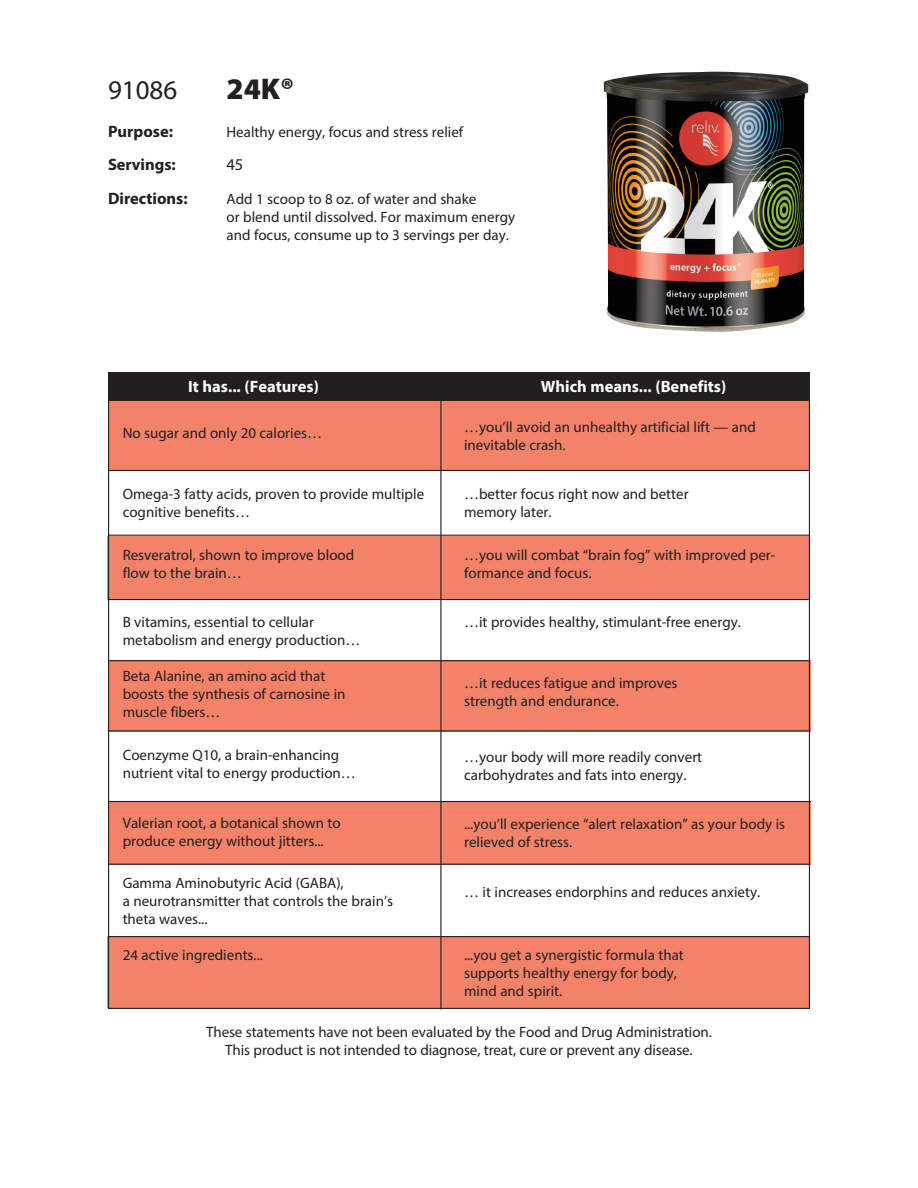
<style>
.page{position:relative;width:918px;height:1188px;background:#fff}
.page>*{position:absolute;margin:0;border:0;box-sizing:border-box;transform-origin:0 0}
.t1{font:900 30px "Myriad Pro";color:#231f20}
.t2{font:27px "Myriad Pro";color:#231f20}
.t3{font:700 16.5px "Myriad Pro";color:#fff}
.t4{font:700 16.5px "Myriad Pro";color:#231f20}
.t5{font:16.5px "Myriad Pro";color:#231f20}
.t6{font:15px/18px "Myriad Pro";color:#231f20}
</style>
<div class="page">
<div style="left:108px;top:936px;width:702px;height:72px;background:#f48269"></div>
<div style="left:108px;top:801px;width:702px;height:64px;background:#f48269"></div>
<div style="left:108px;top:661px;width:702px;height:71px;background:#f48269"></div>
<div style="left:108px;top:536px;width:702px;height:64px;background:#f48269"></div>
<div style="left:108px;top:400px;width:702px;height:71px;background:#f48269"></div>
<div style="left:108px;top:373px;width:702px;height:28px;background:#231f20"></div>
<hr style="left:108px;top:470px;width:702px;height:1px;background:#231f20">
<hr style="left:108px;top:599px;width:702px;height:1px;background:#231f20">
<hr style="left:108px;top:535px;width:702px;height:1px;background:#231f20">
<hr style="left:440px;top:396px;width:1px;height:613px;background:#231f20">
<hr style="left:108px;top:660px;width:702px;height:1px;background:#231f20">
<hr style="left:108px;top:730px;width:702px;height:1px;background:#231f20">
<hr style="left:108px;top:864px;width:702px;height:1px;background:#231f20">
<hr style="left:108px;top:936px;width:702px;height:1px;background:#231f20">
<hr style="left:109px;top:801px;width:702px;height:1px;background:#231f20">
<img style="left:603px;top:71px;width:206px;height:261px">
<p class="t2" style="left:108px;top:73px;width:71px">91086</p>
<p class="t1" style="left:226px;top:69px;width:70px">24K®</p>
<p class="t4" style="left:108px;top:121px;width:67px">Purpose:</p>
<p class="t6" style="left:226px;top:123px;width:238px">Healthy energy, focus and stress relief</p>
<p class="t4" style="left:108px;top:154px;width:69px">Servings:</p>
<p class="t5" style="left:227px;top:155px;width:18px">45</p>
<p class="t4" style="left:108px;top:187px;width:81px">Directions:</p>
<p class="t6" style="left:226px;top:189px;width:290px">Add 1 scoop to 8 oz. of water and shake<br>or blend until dissolved. For maximum energy and focus, consume up to 3 servings per day.</p>
<p class="t3" style="left:188px;top:375px;width:132px">It has... (Features)</p>
<p class="t3" style="left:541px;top:375px;width:187px">Which means... (Benefits)</p>
<p class="t6" style="left:123px;top:424px;width:201px">No sugar and only 20 calories…</p>
<p class="t6" style="left:123px;top:485px;width:303px">Omega-3 fatty acids, proven to provide multiple cognitive benefits…</p>
<p class="t6" style="left:123px;top:546px;width:233px">Resveratrol, shown to improve blood flow to the brain…</p>
<p class="t6" style="left:123px;top:613px;width:239px">B vitamins, essential to cellular metabolism and energy production…</p>
<p class="t6" style="left:123px;top:667px;width:224px">Beta Alanine, an amino acid that boosts the synthesis of carnosine in muscle fibers…</p>
<p class="t6" style="left:123px;top:746px;width:235px">Coenzyme Q10, a brain-enhancing nutrient vital to energy production…</p>
<p class="t6" style="left:123px;top:813px;width:220px">Valerian root, a botanical shown to produce energy without jitters...</p>
<p class="t6" style="left:123px;top:874px;width:272px">Gamma Aminobutyric Acid (GABA),<br>a neurotransmitter that controls the brain’s theta waves...</p>
<p class="t6" style="left:123px;top:946px;width:142px">24 active ingredients...</p>
<p class="t6" style="left:464px;top:417px;width:293px">…you’ll avoid an unhealthy artificial lift — and inevitable crash.</p>
<p class="t6" style="left:464px;top:485px;width:226px">…better focus right now and better memory later.</p>
<p class="t6" style="left:464px;top:546px;width:313px">…you will combat “brain fog” with improved per&shy;formance and focus.</p>
<p class="t6" style="left:464px;top:613px;width:278px">…it provides healthy, stimulant-free energy.</p>
<p class="t6" style="left:464px;top:674px;width:215px">…it reduces fatigue and improves strength and endurance.</p>
<p class="t6" style="left:464px;top:748px;width:240px">…your body will more readily convert carbohydrates and fats into energy.</p>
<p class="t6" style="left:464px;top:815px;width:323px">...you’ll experience “alert relaxation” as your body is relieved of stress.</p>
<p class="t6" style="left:464px;top:883px;width:298px">… it increases endorphins and reduces anxiety.</p>
<p class="t6" style="left:464px;top:946px;width:221px">...you get a synergistic formula that supports healthy energy for body, mind and spirit.</p>
<p class="t6" style="left:206px;top:1023px;width:507px;text-align:center">These statements have not been evaluated by the Food and Drug Administration.<br>This product is not intended to diagnose, treat, cure or prevent any disease.</p>
</div>
